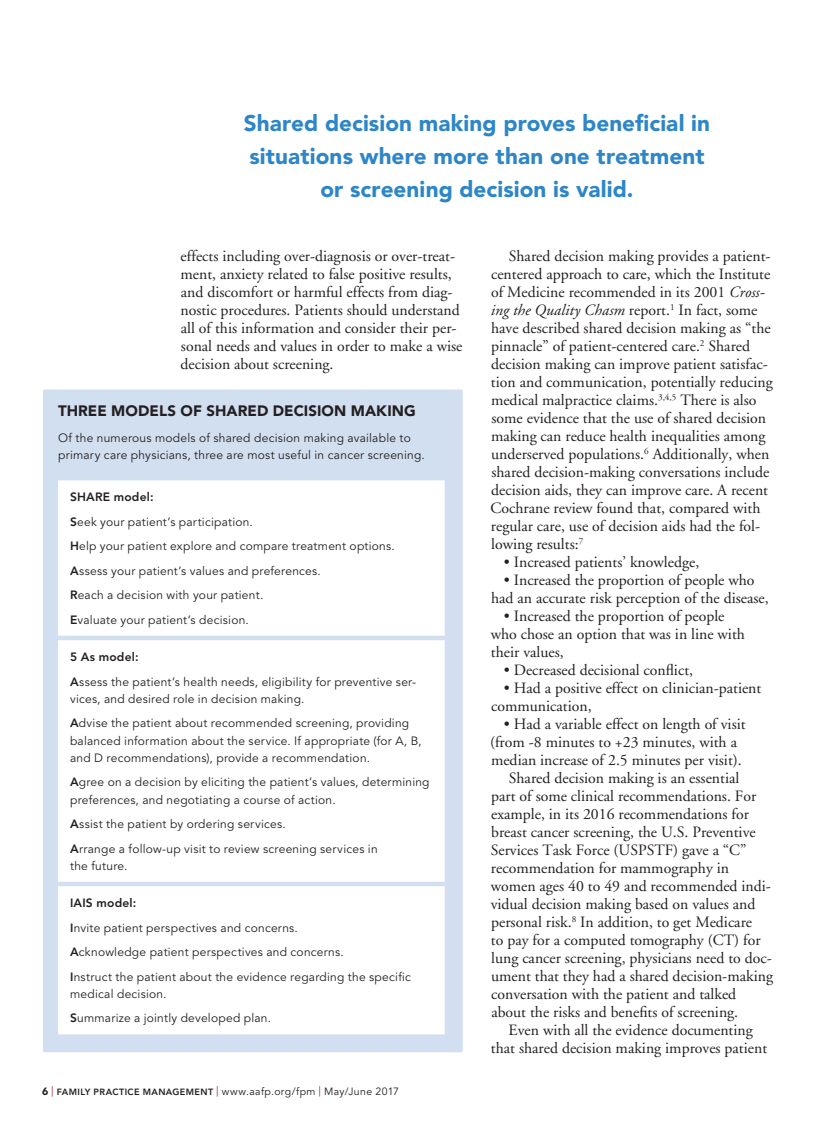
<style>
.page{position:relative;width:837px;height:1134px;background:#fff}
.page>*{position:absolute;margin:0;border:0;box-sizing:border-box;transform-origin:0 0}
.pull_quote{font:900 22.5px/33px "Avenir LT Std";letter-spacing:.005em;color:#2e86c7;text-align:center}
.body{font:15.75px/18px "Adobe Garamond";color:#231f20}
.sidebar_head{font:900 15px "Avenir LT Std";letter-spacing:.005em;color:#231f20}
.sidebar_body{font:12px/17.2px "Avenir LT Std";letter-spacing:.02em;color:#231f20}
.sidebar_body-2{font:800 12px "Avenir LT Std";letter-spacing:.02em;color:#231f20}
.t1{font:10.5px "Avenir LT Std";letter-spacing:.04em;color:#231f20}
.s1{font-style:italic}
.s2{font-weight:800}
.s3{font-weight:900}
.s4{font-family:"Adobe Garamond";color:#a4142c}
.s5{font-weight:800;font-size:9px}
</style>
<div class="page">
<div style="left:43px;top:390px;width:420px;height:662px;background:#d2dff1;border-radius:2px"></div>
<div style="left:58px;top:480px;width:387px;height:554px;background:#fff"></div>
<p class="pull_quote" style="left:244px;top:106px;width:468px">Shared decision making proves beneficial in situations where more than one treatment or screening decision is valid.</p>
<p class="body" style="left:180px;top:247px;width:284px">effects including over-diagnosis or over-treat&shy;ment, anxiety related to false positive results, and discomfort or harmful effects from diag&shy;nostic procedures. Patients should understand all of this information and consider their per&shy;sonal needs and values in order to make a wise decision about screening.</p>
<p class="body" style="left:491px;top:247px;width:284px;text-indent:18px">Shared decision making provides a patient&shy;centered approach to care, which the Institute of Medicine recommended in its 2001 <span class="s1">Cross&shy;ing the Quality Chasm</span> report.<sup>1</sup> In fact, some have described shared decision making as “the pinnacle” of patient-centered care.<sup>2</sup> Shared decision making can improve patient satisfac&shy;tion and communication, potentially reducing medical malpractice claims.<sup>3,4,5</sup> There is also some evidence that the use of shared decision making can reduce health inequalities among underserved populations.<sup>6</sup> Additionally, when shared decision-making conversations include decision aids, they can improve care. A recent Cochrane review found that, compared with regular care, use of decision aids had the fol&shy;lowing results:<sup>7</sup></p>
<p class="body" style="left:504px;top:553px;width:197px">• Increased patients’ knowledge,</p>
<p class="body" style="left:491px;top:571px;width:279px;text-align:center">• Increased the proportion of people who<br>had an accurate risk perception of the disease,</p>
<p class="body" style="left:491px;top:607px;width:256px;text-indent:13px">• Increased the proportion of people who chose an option that was in line with their values,</p>
<p class="body" style="left:504px;top:661px;width:191px">• Decreased decisional conflict,</p>
<p class="body" style="left:491px;top:679px;width:272px;text-indent:13px">• Had a positive effect on clinician-patient communication,</p>
<p class="body" style="left:490px;top:715px;width:257px;text-indent:14px">• Had a variable effect on length of visit (from -8 minutes to +23 minutes, with a median increase of 2.5 minutes per visit).</p>
<p class="body" style="left:491px;top:769px;width:284px;text-indent:18px">Shared decision making is an essential<br>part of some clinical recommendations. For example, in its 2016 recommendations for breast cancer screening, the U.S. Preventive Services Task Force (USPSTF) gave a “C” recommendation for mammography in women ages 40 to 49 and recommended indi&shy;vidual decision making based on values and personal risk.<sup>8</sup> In addition, to get Medicare<br>to pay for a computed tomography (CT) for lung cancer screening, physicians need to doc&shy;ument that they had a shared decision-making conversation with the patient and talked about the risks and benefits of screening.</p>
<p class="body" style="left:491px;top:1021px;width:278px;text-align:center">Even with all the evidence documenting<br>that shared decision making improves patient</p>
<p class="sidebar_head" style="left:58px;top:402px;width:359px">THREE MODELS OF SHARED DECISION MAKING</p>
<p class="sidebar_body" style="left:58px;top:430px;width:368px">Of the numerous models of shared decision making available to primary care physicians, three are most useful in cancer screening.</p>
<p class="sidebar_body-2" style="left:70px;top:490px;width:85px">SHARE model:</p>
<p class="sidebar_body" style="left:70px;top:513px;width:184px"><span class="s2">S</span>eek your patient’s participation.</p>
<p class="sidebar_body" style="left:70px;top:538px;width:326px"><span class="s2">H</span>elp your patient explore and compare treatment options.</p>
<p class="sidebar_body" style="left:70px;top:562px;width:252px"><span class="s2">A</span>ssess your patient’s values and preferences.</p>
<p class="sidebar_body" style="left:70px;top:587px;width:195px"><span class="s2">R</span>each a decision with your patient.</p>
<p class="sidebar_body" style="left:70px;top:611px;width:180px"><span class="s2">E</span>valuate your patient’s decision.</p>
<p class="sidebar_body-2" style="left:70px;top:650px;width:70px">5 As model:</p>
<p class="sidebar_body" style="left:70px;top:673px;width:348px"><span class="s2">A</span>ssess the patient’s health needs, eligibility for preventive ser&shy;vices, and desired role in decision making.</p>
<p class="sidebar_body" style="left:70px;top:715px;width:353px"><span class="s2">A</span>dvise the patient about recommended screening, providing balanced information about the service. If appropriate (for A, B, and D recommendations), provide a recommendation.</p>
<p class="sidebar_body" style="left:70px;top:774px;width:361px"><span class="s2">A</span>gree on a decision by eliciting the patient’s values, determining preferences, and negotiating a course of action.</p>
<p class="sidebar_body" style="left:70px;top:816px;width:217px"><span class="s2">A</span>ssist the patient by ordering services.</p>
<p class="sidebar_body" style="left:70px;top:840px;width:309px"><span class="s2">A</span>rrange a follow-up visit to review screening services in the future.</p>
<p class="sidebar_body-2" style="left:70px;top:896px;width:68px">IAIS model:</p>
<p class="sidebar_body" style="left:70px;top:919px;width:229px"><span class="s2">I</span>nvite patient perspectives and concerns.</p>
<p class="sidebar_body" style="left:70px;top:944px;width:275px"><span class="s2">A</span>cknowledge patient perspectives and concerns.</p>
<p class="sidebar_body" style="left:70px;top:968px;width:342px"><span class="s2">I</span>nstruct the patient about the evidence regarding the specific medical decision.</p>
<p class="sidebar_body" style="left:70px;top:1010px;width:203px"><span class="s2">S</span>ummarize a jointly developed plan.</p>
<p class="t1" style="left:42px;top:1086px;width:358px"><span class="s3">6</span> <span class="s4">|</span> <span class="s5">FAMILY PRACTICE MANAGEMENT</span> <span class="s4">|</span> www.aafp.org/fpm <span class="s4">|</span> May/June 2017</p>
</div>
